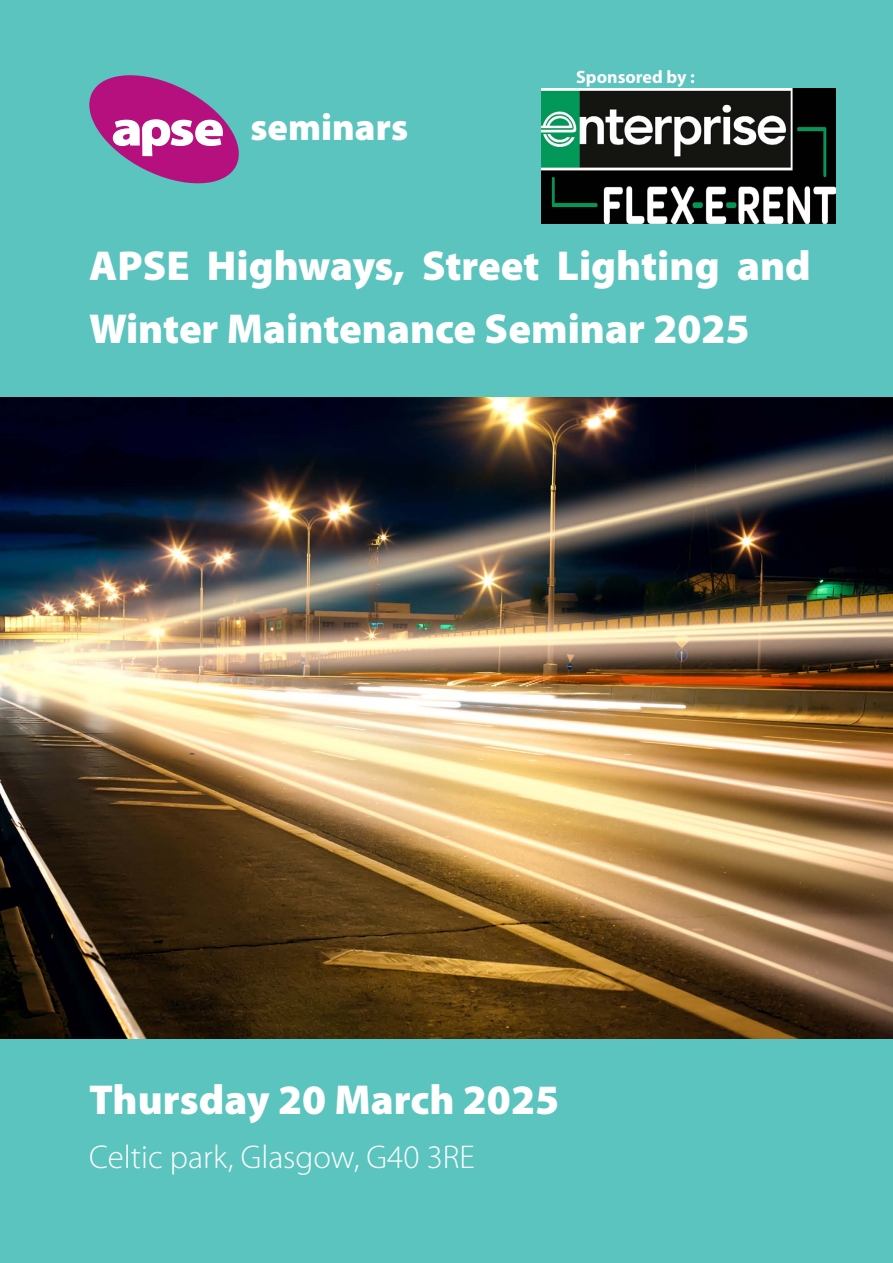
<style>
.page{position:relative;width:893px;height:1263px;background:#fff}
.page>*{position:absolute;margin:0;border:0;box-sizing:border-box;transform-origin:0 0}
.t1{font:900 42px/63px "Myriad Pro";color:#fff}
.t2{font:900 37.95px "Myriad Pro";color:#fff}
.t3{font:300 33px "Myriad Pro";color:#fff}
.t4{font:700 18px "Myriad Pro";color:#fff}
</style>
<div class="page">
<img style="left:0;top:397px;width:893px;height:642px">
<div style="left:0;top:1039px;width:893px;height:224px;background:#5bc4be"></div>
<div style="left:0;top:0;width:893px;height:397px;background:#5bc4be"></div>
<svg style="left:89px;top:75px;width:150px;height:108px"></svg>
<img style="left:541px;top:88px;width:295px;height:135px">
<p class="t2" style="left:250px;top:102px;width:159px">seminars</p>
<p class="t4" style="left:576px;top:65px;width:120px">Sponsored by :</p>
<p class="t1" style="left:89px;top:233px;width:723px">APSE Highways, Street Lighting and<br>Winter Maintenance Seminar 2025</p>
<p class="t1" style="left:89px;top:1067px;width:471px">Thursday 20 March 2025</p>
<p class="t3" style="left:89px;top:1137px;width:387px">Celtic park, Glasgow, G40 3RE</p>
</div>
